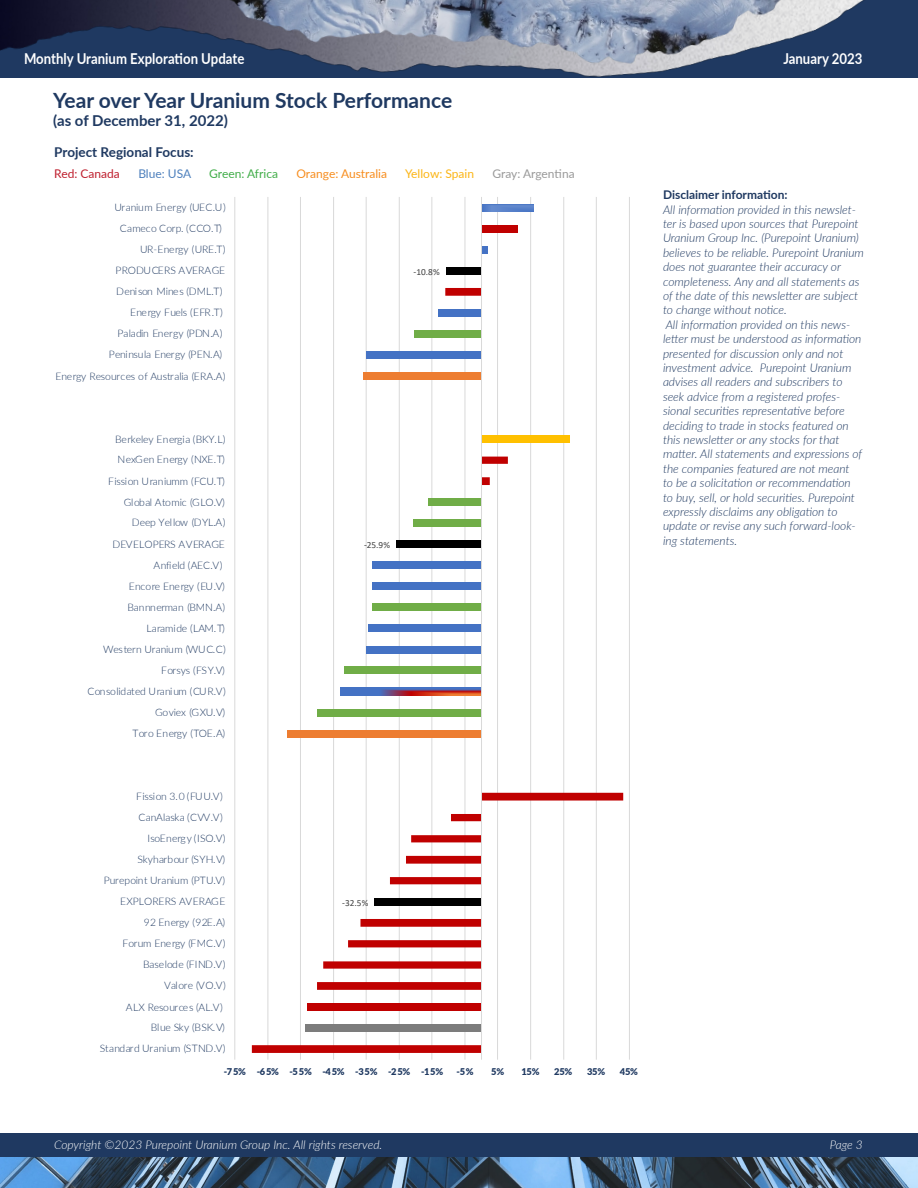
<style>
.page{position:relative;width:918px;height:1188px;background:#fff}
.page>*{position:absolute;margin:0;border:0;box-sizing:border-box;transform-origin:0 0}
.t1{font:700 21px "Lato";color:#1f3961}
.t2{font:700 15px "Lato";color:#fff;scale:.88 1}
.t3{font:700 15px "Lato";color:#1f3961}
.t4{font:700 13.5px "Lato";color:#1f3961}
.t5{font:italic 300 12px/14.4px "Lato";color:#1f3961}
.t6{font:italic 300 12px "Lato";color:#fff}
.t7{font:700 12px "Lato";color:#1f3961}
.t8{font:12px "Lato";color:#f78d1e}
.t9{font:12px "Lato";letter-spacing:-.005em;color:#999}
.t10{font:12px "Lato";color:#41ad49}
.t11{font:12px "Lato";color:#fcb515}
.t12{font:12px "Lato";color:#be1e2d}
.t13{font:12px "Lato";color:#4f81bd}
.t14{font:300 10.35px "Lato";letter-spacing:-.005em;color:#1f3961}
.t15{font:300 10.35px "Lato";letter-spacing:.02em;color:#1f3961}
.t16{font:300 10.35px "Lato";letter-spacing:.015em;color:#1f3961}
.t17{font:300 10.35px "Lato";letter-spacing:.025em;color:#1f3961}
.t18{font:300 10.35px "Lato";letter-spacing:-.025em;color:#1f3961}
.t19{font:300 10.35px "Lato";letter-spacing:-.03em;color:#1f3961}
.t20{font:300 10.35px "Lato";letter-spacing:.045em;color:#1f3961}
.t21{font:900 9.3px "Lato";letter-spacing:.085em;color:#1f3961}
.t22{font:9.3px "Calibri";color:#404040}
</style>
<div class="page">
<div style="left:0;top:1133px;width:918px;height:24px;background:#1f3961"></div>
<img style="left:0;top:1157px;width:918px;height:31px">
<img style="left:0;top:0;width:918px;height:78px">
<hr style="left:234px;top:197px;width:1px;height:863px;background:#d9d9d9">
<hr style="left:268px;top:197px;width:1px;height:863px;background:#d9d9d9">
<hr style="left:300px;top:197px;width:1px;height:863px;background:#d9d9d9">
<hr style="left:333px;top:197px;width:1px;height:863px;background:#d9d9d9">
<hr style="left:366px;top:197px;width:1px;height:863px;background:#d9d9d9">
<hr style="left:399px;top:197px;width:1px;height:863px;background:#d9d9d9">
<hr style="left:431px;top:197px;width:1px;height:863px;background:#d9d9d9">
<hr style="left:465px;top:197px;width:1px;height:863px;background:#d9d9d9">
<hr style="left:497px;top:197px;width:1px;height:863px;background:#d9d9d9">
<hr style="left:530px;top:197px;width:1px;height:863px;background:#d9d9d9">
<hr style="left:563px;top:197px;width:1px;height:863px;background:#d9d9d9">
<hr style="left:596px;top:197px;width:1px;height:863px;background:#d9d9d9">
<hr style="left:629px;top:197px;width:1px;height:863px;background:#d9d9d9">
<div style="left:446px;top:267px;width:36px;height:8px;background:#000"></div>
<div style="left:482px;top:246px;width:6px;height:7px;background:#4472c4"></div>
<div style="left:482px;top:225px;width:36px;height:8px;background:#c00000"></div>
<img style="left:482px;top:204px;width:51px;height:7px">
<svg style="left:252px;top:288px;width:371px;height:765px"></svg>
<hr style="left:481px;top:197px;width:1px;height:863px;background:#d9d9d9">
<p class="t2" style="left:24px;top:48px;width:252px">Monthly Uranium Exploration Update</p>
<p class="t2" style="left:783px;top:48px;width:91px">January 2023</p>
<h1 class="t1" style="left:53px;top:85px;width:401px">Year over Year Uranium Stock Performance</h1>
<p class="t3" style="left:53px;top:110px;width:176px">(as of December 31, 2022)</p>
<p class="t4" style="left:54px;top:142px;width:141px">Project Regional Focus:</p>
<p class="t12" style="left:54px;top:165px;width:67px">Red: Canada</p>
<p class="t13" style="left:138px;top:165px;width:54px">Blue: USA</p>
<p class="t10" style="left:209px;top:165px;width:70px">Green: Africa</p>
<p class="t8" style="left:297px;top:165px;width:92px">Orange: Australia</p>
<p class="t11" style="left:405px;top:165px;width:71px">Yellow: Spain</p>
<p class="t9" style="left:493px;top:165px;width:84px">Gray: Argentina</p>
<p class="t14" style="left:114px;top:200px;width:113px">Uranium Energy (UEC.U)</p>
<p class="t15" style="left:120px;top:221px;width:103px">Cameco Corp. (CCO.T)</p>
<p class="t14" style="left:140px;top:242px;width:87px">UR-Energy (URE.T)</p>
<p class="t14" style="left:116px;top:263px;width:111px">PRODUCERS AVERAGE</p>
<p class="t14" style="left:116px;top:284px;width:108px">Denison Mines (DML.T)</p>
<p class="t14" style="left:130px;top:305px;width:94px">Energy Fuels (EFR.T)</p>
<p class="t14" style="left:117px;top:326px;width:107px">Paladin Energy (PDN.A)</p>
<p class="t14" style="left:109px;top:347px;width:115px">Peninsula Energy (PEN.A)</p>
<p class="t14" style="left:55px;top:369px;width:172px">Energy Resources of Australia (ERA.A)</p>
<p class="t14" style="left:115px;top:432px;width:112px">Berkeley Energia (BKY.L)</p>
<p class="t14" style="left:118px;top:452px;width:109px">NexGen Energy (NXE.T)</p>
<p class="t14" style="left:108px;top:474px;width:118px">Fission Uraniumm (FCU.T)</p>
<p class="t14" style="left:124px;top:495px;width:102px">Global Atomic (GLO.V)</p>
<p class="t14" style="left:132px;top:515px;width:95px">Deep Yellow (DYL.A)</p>
<p class="t14" style="left:112px;top:537px;width:114px">DEVELOPERS AVERAGE</p>
<p class="t14" style="left:154px;top:558px;width:70px">Anfield (AEC.V)</p>
<p class="t14" style="left:129px;top:579px;width:97px">Encore Energy (EU.V)</p>
<p class="t14" style="left:127px;top:600px;width:99px">Bannnerman (BMN.A)</p>
<p class="t14" style="left:147px;top:621px;width:80px">Laramide (LAM.T)</p>
<p class="t14" style="left:103px;top:642px;width:124px">Western Uranium (WUC.C)</p>
<p class="t14" style="left:161px;top:663px;width:65px">Forsys (FSY.V)</p>
<p class="t14" style="left:88px;top:684px;width:140px">Consolidated Uranium (CUR.V)</p>
<p class="t14" style="left:155px;top:705px;width:71px">Goviex (GXU.V)</p>
<p class="t14" style="left:133px;top:726px;width:94px">Toro Energy (TOE.A)</p>
<p class="t18" style="left:136px;top:789px;width:88px">Fission 3.0 (FUU.V)</p>
<p class="t16" style="left:138px;top:810px;width:86px">CanAlaska (CVV.V)</p>
<p class="t14" style="left:147px;top:831px;width:80px">IsoEnergy (ISO.V)</p>
<p class="t17" style="left:138px;top:852px;width:89px">Skyharbour (SYH.V)</p>
<p class="t15" style="left:104px;top:873px;width:123px">Purepoint Uranium (PTU.V)</p>
<p class="t14" style="left:120px;top:894px;width:107px">EXPLORERS AVERAGE</p>
<p class="t14" style="left:144px;top:915px;width:83px">92 Energy (92E.A)</p>
<p class="t14" style="left:122px;top:937px;width:105px">Forum Energy (FMC.V)</p>
<p class="t14" style="left:143px;top:957px;width:84px">Baselode (FIND.V)</p>
<p class="t20" style="left:164px;top:978px;width:63px">Valore (VO.V)</p>
<p class="t14" style="left:126px;top:1000px;width:98px">ALX Resources (AL.V)</p>
<p class="t19" style="left:151px;top:1020px;width:76px">Blue Sky (BSK.V)</p>
<p class="t16" style="left:100px;top:1042px;width:127px">Standard Uranium (STND.V)</p>
<p class="t22" style="left:414px;top:265px;width:28px">-10.8%</p>
<p class="t22" style="left:364px;top:538px;width:28px">-25.9%</p>
<p class="t22" style="left:342px;top:896px;width:28px">-32.5%</p>
<p class="t21" style="left:224px;top:1065px;width:221px">-75% -65% -55% -45% -35% -25% -15%</p>
<p class="t21" style="left:457px;top:1065px;width:19px">-5%</p>
<p class="t21" style="left:491px;top:1065px;width:14px">5%</p>
<p class="t21" style="left:521px;top:1065px;width:20px">15%</p>
<p class="t21" style="left:554px;top:1065px;width:20px">25%</p>
<p class="t21" style="left:587px;top:1065px;width:20px">35%</p>
<p class="t21" style="left:620px;top:1065px;width:20px">45%</p>
<p class="t7" style="left:663px;top:186px;width:126px">Disclaimer information:</p>
<p class="t5" style="left:663px;top:202px;width:202px">All information provided in this newslet&shy;ter is based upon sources that Purepoint Uranium Group Inc. (Purepoint Uranium) believes to be reliable. Purepoint Uranium does not guarantee their accuracy or completeness. Any and all statements as of the date of this newsletter are subject to change without notice.<br>All information provided on this news&shy;letter must be understood as information presented for discussion only and not investment advice. Purepoint Uranium advises all readers and subscribers to seek advice from a registered profes&shy;sional securities representative before deciding to trade in stocks featured on this newsletter or any stocks for that matter. All statements and expressions of the companies featured are not meant<br>to be a solicitation or recommendation<br>to buy, sell, or hold securities. Purepoint expressly disclaims any obligation to update or revise any such forward-look&shy;ing statements.</p>
<p class="t6" style="left:54px;top:1136px;width:330px">Copyright ©2023 Purepoint Uranium Group Inc. All rights reserved.</p>
<p class="t6" style="left:830px;top:1136px;width:34px">Page 3</p>
</div>
